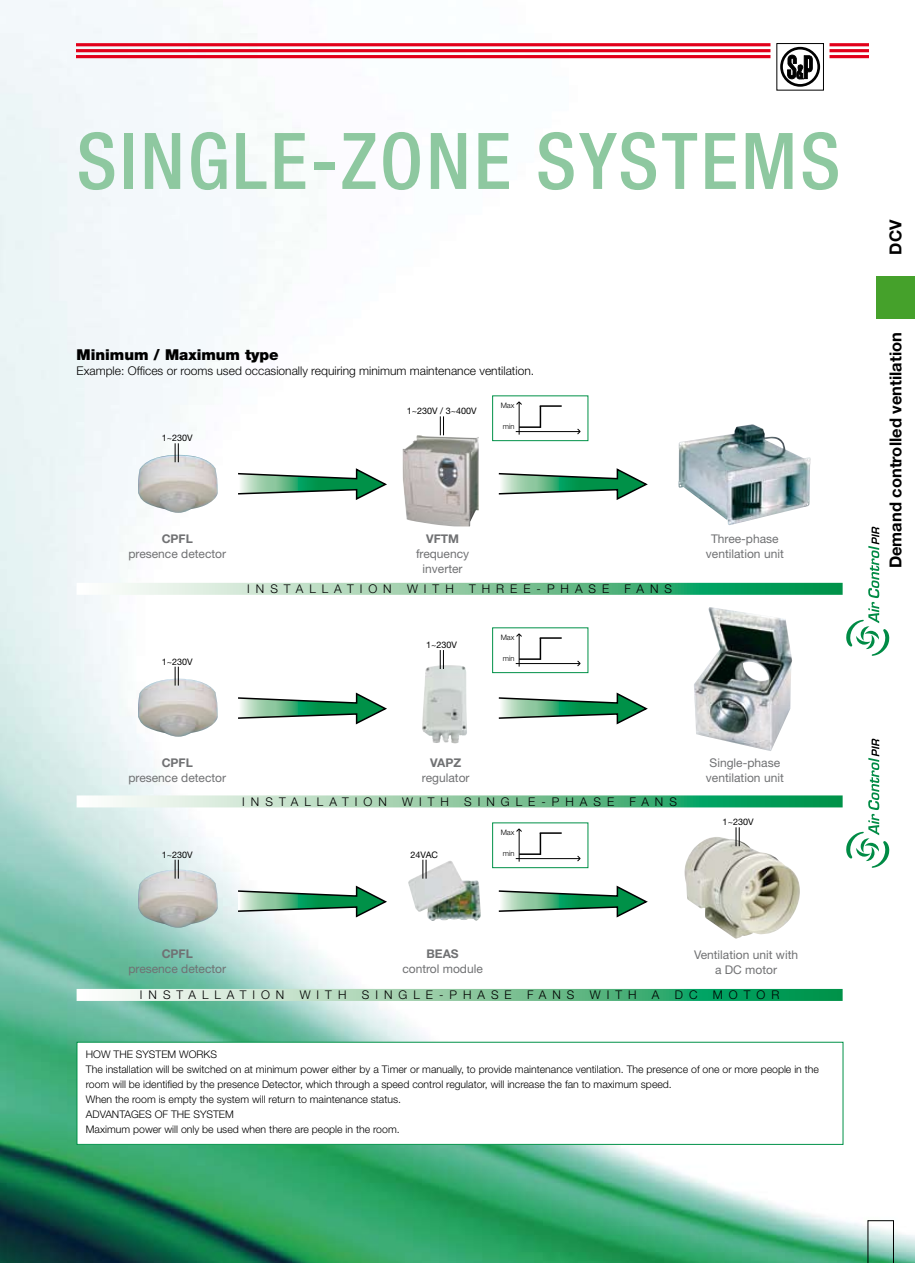
<style>
.page{position:relative;width:915px;height:1263px;background:#fff}
.page>*{position:absolute;margin:0;border:0;box-sizing:border-box;transform-origin:0 0}
.t1{font:500 condensed 78.3px "Helvetica Neue";letter-spacing:.04em;color:#8ec8a0}
.t2{font:700 16.5px "Helvetica Neue";color:#000}
.t3{font:900 15px "Helvetica Neue";color:#000}
.t4{font:12px/15px "Helvetica Neue";color:#707173;text-align:center}
.t5{font:300 12px "Helvetica Neue";color:#000}
.t6{font:300 12px "Helvetica Neue";letter-spacing:.5em;color:#000}
.t7{font:300 12px "Helvetica Neue";letter-spacing:.47em;color:#000}
.t8{font:700 12px "Helvetica Neue";color:#707173}
.t9{font:300 10.5px/15px "Helvetica Neue";color:#000}
.t10{font:9px "Helvetica Neue";color:#000}
.t11{font:300 7.5px "Helvetica Neue";color:#000}
</style>
<div class="page">
<img style="left:0;top:0;width:914px;height:1263px">
<svg style="left:867px;top:1220px;width:26px;height:43px"></svg>
<div style="left:876px;top:276px;width:38px;height:43px;background:#45a12b"></div>
<div style="left:779px;top:47px;width:40px;height:40px;border:3px solid #000;border-radius:50%"></div>
<svg style="left:787px;top:55px;width:25px;height:24px"></svg>
<hr style="left:77px;top:43px;width:693px;height:3px;background:#e2001a">
<hr style="left:77px;top:49px;width:693px;height:3px;background:#e2001a">
<hr style="left:77px;top:55px;width:693px;height:3px;background:#e2001a">
<hr style="left:829px;top:43px;width:38px;height:3px;background:#e2001a">
<hr style="left:829px;top:49px;width:38px;height:3px;background:#e2001a">
<hr style="left:829px;top:55px;width:38px;height:3px;background:#e2001a">
<img style="left:402px;top:435px;width:76px;height:91px">
<div style="left:77px;top:1042px;width:765px;height:102px;background:#fff"></div>
<div style="left:77px;top:1042px;width:766px;height:103px;border:1px solid #009148"></div>
<img style="left:678px;top:424px;width:132px;height:102px">
<img style="left:138px;top:455px;width:80px;height:58px">
<img style="left:683px;top:837px;width:116px;height:102px">
<svg style="left:236px;top:467px;width:152px;height:34px"></svg>
<svg style="left:497px;top:467px;width:152px;height:34px"></svg>
<img style="left:138px;top:679px;width:80px;height:58px">
<img style="left:138px;top:870px;width:80px;height:58px">
<svg style="left:236px;top:884px;width:152px;height:35px"></svg>
<svg style="left:497px;top:884px;width:152px;height:35px"></svg>
<svg style="left:77px;top:583px;width:765px;height:12px;background:#83c8a2"></svg>
<svg style="left:77px;top:795px;width:765px;height:12px;background:#86caa4"></svg>
<svg style="left:77px;top:989px;width:765px;height:12px;background:#82c8a1"></svg>
<svg style="left:236px;top:691px;width:152px;height:35px"></svg>
<svg style="left:497px;top:691px;width:152px;height:35px"></svg>
<svg style="left:175px;top:443px;width:4px;height:19px"></svg>
<svg style="left:175px;top:667px;width:4px;height:18px"></svg>
<svg style="left:175px;top:860px;width:4px;height:19px"></svg>
<svg style="left:440px;top:416px;width:4px;height:19px"></svg>
<img style="left:408px;top:861px;width:72px;height:60px">
<svg style="left:422px;top:860px;width:4px;height:19px"></svg>
<svg style="left:735px;top:827px;width:4px;height:19px"></svg>
<div style="left:492px;top:395px;width:96px;height:46px;border:1px solid #009148"></div>
<hr style="left:518px;top:402px;width:1px;height:33px;background:#000">
<svg style="left:515px;top:401px;width:7px;height:4px"></svg>
<hr style="left:515px;top:431px;width:64px;height:1px;background:#000">
<svg style="left:576px;top:428px;width:5px;height:7px"></svg>
<hr style="left:519px;top:426px;width:21px;height:2px;background:#000">
<hr style="left:539px;top:406px;width:2px;height:22px;background:#000">
<hr style="left:539px;top:405px;width:22px;height:2px;background:#000">
<div style="left:492px;top:627px;width:96px;height:46px;border:1px solid #009148"></div>
<hr style="left:518px;top:634px;width:1px;height:32px;background:#000">
<svg style="left:515px;top:633px;width:7px;height:4px"></svg>
<hr style="left:515px;top:663px;width:64px;height:1px;background:#000">
<svg style="left:576px;top:660px;width:5px;height:7px"></svg>
<hr style="left:519px;top:658px;width:21px;height:2px;background:#000">
<hr style="left:539px;top:638px;width:2px;height:22px;background:#000">
<hr style="left:539px;top:637px;width:22px;height:2px;background:#000">
<div style="left:492px;top:822px;width:96px;height:46px;border:1px solid #009148"></div>
<hr style="left:518px;top:829px;width:1px;height:33px;background:#000">
<svg style="left:515px;top:828px;width:7px;height:4px"></svg>
<hr style="left:515px;top:858px;width:64px;height:1px;background:#000">
<svg style="left:576px;top:855px;width:5px;height:7px"></svg>
<hr style="left:519px;top:853px;width:21px;height:2px;background:#000">
<hr style="left:539px;top:833px;width:2px;height:22px;background:#000">
<hr style="left:539px;top:832px;width:22px;height:2px;background:#000">
<img style="left:693px;top:607px;width:98px;height:144px">
<img style="left:422px;top:665px;width:45px;height:79px">
<svg style="left:440px;top:650px;width:4px;height:19px"></svg>
<svg style="left:845px;top:526px;width:44px;height:130px"></svg>
<svg style="left:845px;top:738px;width:44px;height:130px"></svg>
<h1 class="t1" style="left:77px;top:114px;width:765px">SINGLE-ZONE SYSTEMS</h1>
<h3 class="t3" style="left:77px;top:346px;width:203px">Minimum / Maximum type</h3>
<p class="t5" style="left:77px;top:364px;width:459px">Example: Offices or rooms used occasionally requiring minimum maintenance ventilation.</p>
<p class="t10" style="left:162px;top:433px;width:32px">1~230V</p>
<p class="t10" style="left:406px;top:406px;width:71px">1~230V / 3~400V</p>
<p class="t11" style="left:500px;top:401px;width:15px">Max</p>
<p class="t11" style="left:502px;top:422px;width:13px">min</p>
<p class="t8" style="left:162px;top:531px;width:33px">CPFL</p>
<p class="t4" style="left:128px;top:546px;width:99px">presence detector</p>
<p class="t10" style="left:162px;top:656px;width:32px">1~230V</p>
<p class="t8" style="left:426px;top:531px;width:34px">VFTM</p>
<p class="t4" style="left:416px;top:546px;width:55px">frequency inverter</p>
<p class="t6" style="left:247px;top:581px;width:146px">INSTAlL ATION</p>
<p class="t7" style="left:407px;top:581px;width:48px">WITH</p>
<p class="t6" style="left:469px;top:581px;width:142px">THR EE-PHASE</p>
<p class="t7" style="left:624px;top:581px;width:49px">FANS</p>
<p class="t10" style="left:426px;top:639px;width:32px">1~230V</p>
<p class="t11" style="left:500px;top:633px;width:15px">Max</p>
<p class="t11" style="left:502px;top:654px;width:13px">min</p>
<p class="t4" style="left:705px;top:531px;width:79px">Three-phase ventilation unit</p>
<p class="t8" style="left:162px;top:755px;width:33px">CPFL</p>
<p class="t4" style="left:128px;top:769px;width:99px">presence detector</p>
<p class="t10" style="left:162px;top:849px;width:32px">1~230V</p>
<p class="t8" style="left:430px;top:755px;width:33px">VAPZ</p>
<p class="t4" style="left:422px;top:769px;width:49px">regulator</p>
<p class="t6" style="left:242px;top:794px;width:146px">INSTAlL ATION</p>
<p class="t7" style="left:402px;top:794px;width:48px">WITH</p>
<p class="t6" style="left:464px;top:794px;width:151px">SINGL E-PHASE</p>
<p class="t7" style="left:629px;top:794px;width:49px">FANS</p>
<p class="t10" style="left:410px;top:849px;width:29px">24VAC</p>
<p class="t11" style="left:500px;top:828px;width:15px">Max</p>
<p class="t11" style="left:502px;top:849px;width:13px">min</p>
<p class="t4" style="left:705px;top:755px;width:79px">Single-phase ventilation unit</p>
<p class="t10" style="left:722px;top:817px;width:32px">1~230V</p>
<p class="t8" style="left:162px;top:946px;width:33px">CPFL</p>
<p class="t4" style="left:128px;top:961px;width:99px">presence detector</p>
<p class="t8" style="left:426px;top:946px;width:34px">BEAS</p>
<p class="t4" style="left:402px;top:961px;width:82px">control module</p>
<p class="t4" style="left:693px;top:947px;width:106px">Ventilation unit with a DC motor</p>
<p class="t6" style="left:140px;top:988px;width:146px">INSTAlL ATION</p>
<p class="t7" style="left:299px;top:988px;width:48px">WITH</p>
<p class="t6" style="left:361px;top:988px;width:151px">SINGL E-PHASE</p>
<p class="t7" style="left:527px;top:988px;width:49px">FANS</p>
<p class="t7" style="left:589px;top:988px;width:48px">WITH</p>
<p class="t7" style="left:651px;top:988px;width:9px">A</p>
<p class="t7" style="left:674px;top:988px;width:24px">D C</p>
<p class="t7" style="left:712px;top:988px;width:63px">MOTOR</p>
<p class="t9" style="left:86px;top:1047px;width:734px;text-indent:93px">works<br>The installation will be switched on at minimum power either by a Timer or manually, to provide maintenance ventilation. The presence of one or more people in the room will be identified by the presence Detector, which through a speed control regulator, will increase the fan to maximum speed.<br>When the room is empty the system will return to maintenance status.<br>ADVANTAGES OF THE SYSTEM<br>Maximum power will only be used when there are people in the room.</p>
<p class="t9" style="left:86px;top:1047px;width:36px">How the</p>
<p class="t9" style="left:136px;top:1047px;width:21px">system</p>
<h2 class="t2" style="left:885px;top:255px;width:37px;rotate:-90deg">DCV</h2>
<h2 class="t2" style="left:885px;top:568px;width:238px;rotate:-90deg">Demand controlled ventilation</h2>
</div>
